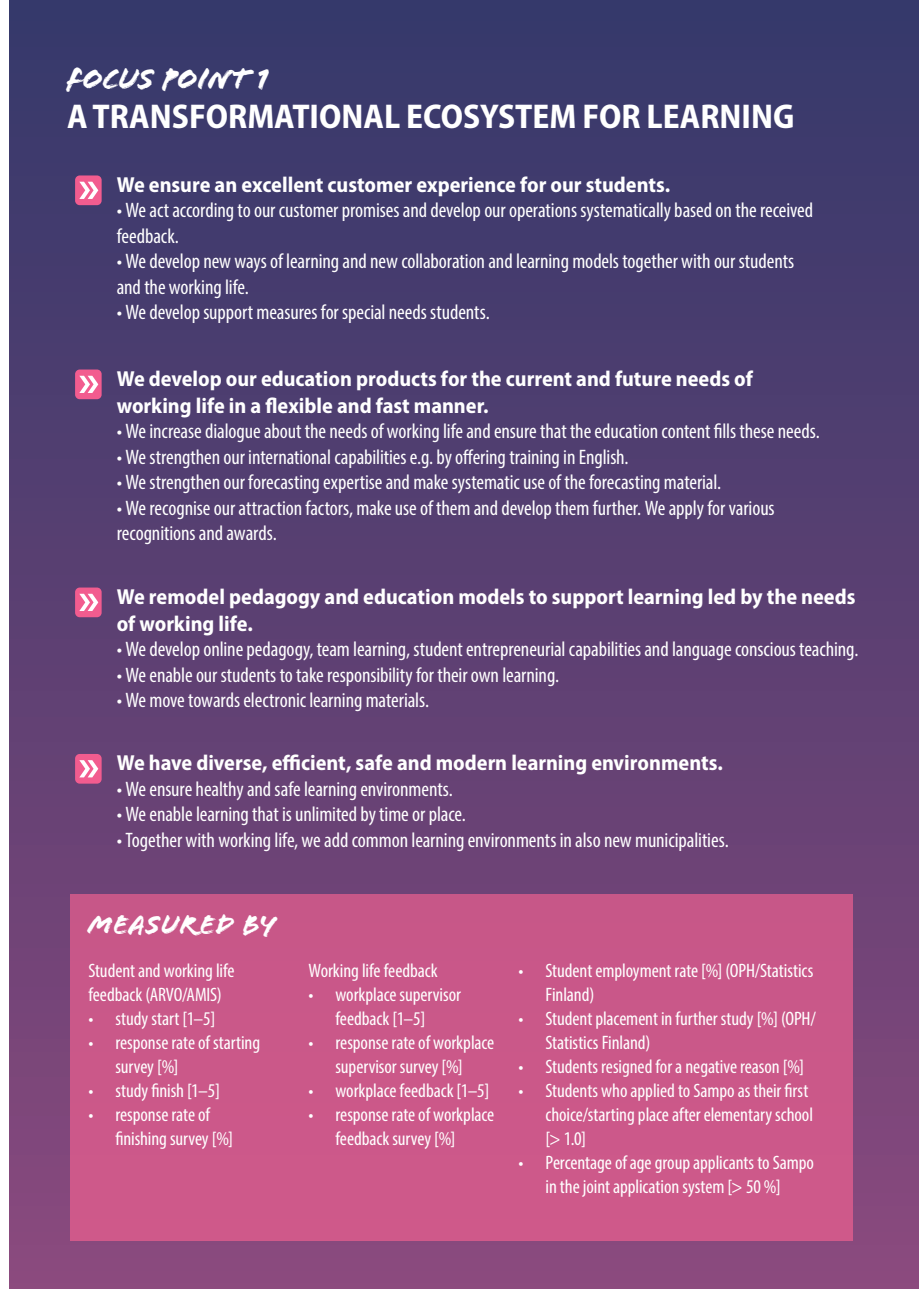
<style>
.page{position:relative;width:919px;height:1289px;background:#fff}
.page>*{position:absolute;margin:0;border:0;box-sizing:border-box;transform-origin:0 0}
.t1{font:700 semi-condensed 34.5px "Myriad Pro";color:#fff}
.t2{font:31.5px "Flood Std";letter-spacing:-.02em;color:#fff}
.t3{font:28.5px "Flood Std";letter-spacing:.01em;color:#fff}
.t4{font:700 semi-condensed 21.75px/27px "Myriad Pro";color:#fff}
.t5{font:condensed 21px/25.5px "Myriad Pro";letter-spacing:-.005em;color:#fff}
.t6{font:condensed 19.5px/24px "Myriad Pro";letter-spacing:-.005em;color:#fff}
</style>
<div class="page">
<div style="left:10px;top:0;width:908px;height:1288px;background:linear-gradient(to bottom,#32386a,#8b497d)"></div>
<div style="left:70px;top:894px;width:782px;height:346px;background:#cb5889"></div>
<div style="left:75px;top:175px;width:27px;height:30px;background:#f25c8f;border-radius:5px"></div>
<svg style="left:79px;top:182px;width:19px;height:17px"></svg>
<div style="left:75px;top:369px;width:27px;height:30px;background:#f25c8f;border-radius:5px"></div>
<svg style="left:79px;top:376px;width:19px;height:17px"></svg>
<div style="left:75px;top:587px;width:27px;height:30px;background:#f25c8f;border-radius:5px"></div>
<svg style="left:79px;top:593px;width:19px;height:18px"></svg>
<div style="left:75px;top:754px;width:27px;height:29px;background:#f25c8f;border-radius:5px"></div>
<svg style="left:79px;top:760px;width:19px;height:17px"></svg>
<p class="t2" style="left:67px;top:60px;width:204px">FOCUS POINT 1</p>
<p class="t1" style="left:67px;top:94px;width:728px">A TRANSFORMATIONAL ECOSYSTEM FOR LEARNING</p>
<p class="t4" style="left:117px;top:170px;width:555px">We ensure an excellent customer experience for our students.</p>
<p class="t5" style="left:117px;top:197px;width:698px">• We act according to our customer promises and develop our operations systematically based on the received feedback.</p>
<p class="t5" style="left:117px;top:248px;width:679px">• We develop new ways of learning and new collaboration and learning models together with our students and the working life.</p>
<p class="t5" style="left:117px;top:299px;width:374px">• We develop support measures for special needs students.</p>
<p class="t4" style="left:117px;top:364px;width:637px">We develop our education products for the current and future needs of working life in a flexible and fast manner.</p>
<p class="t5" style="left:117px;top:418px;width:704px">• We increase dialogue about the needs of working life and ensure that the education content fills these needs.</p>
<p class="t5" style="left:117px;top:444px;width:513px">• We strengthen our international capabilities e.g. by offering training in English.</p>
<p class="t5" style="left:117px;top:469px;width:606px">• We strengthen our forecasting expertise and make systematic use of the forecasting material.</p>
<p class="t5" style="left:117px;top:495px;width:659px">• We recognise our attraction factors, make use of them and develop them further. We apply for various recognitions and awards.</p>
<p class="t4" style="left:117px;top:582px;width:740px">We remodel pedagogy and education models to support learning led by the needs of working life.</p>
<p class="t5" style="left:117px;top:636px;width:743px">• We develop online pedagogy, team learning, student entrepreneurial capabilities and language conscious teaching.</p>
<p class="t5" style="left:117px;top:662px;width:444px">• We enable our students to take responsibility for their own learning.</p>
<p class="t5" style="left:117px;top:687px;width:314px">• We move towards electronic learning materials.</p>
<p class="t4" style="left:117px;top:748px;width:607px">We have diverse, efficient, safe and modern learning environments.</p>
<p class="t5" style="left:117px;top:775px;width:338px">• We ensure healthy and safe learning environments.</p>
<p class="t5" style="left:117px;top:801px;width:350px">• We enable learning that is unlimited by time or place.</p>
<p class="t5" style="left:117px;top:826px;width:613px">• Together with working life, we add common learning environments in also new municipalities.</p>
<p class="t3" style="left:88px;top:908px;width:189px">MEASURED BY</p>
<p class="t6" style="left:88px;top:958px;width:148px">Student and working life feedback (ARVO/AMIS)</p>
<p class="t6" style="left:88px;top:1006px;width:128px">• study start [1–5]</p>
<p class="t6" style="left:115px;top:1030px;width:146px;text-indent:-27px">• response rate of starting survey [%]</p>
<p class="t6" style="left:88px;top:1078px;width:133px">• study finish [1–5]</p>
<p class="t6" style="left:115px;top:1102px;width:119px;text-indent:-27px">• response rate of finishing survey [%]</p>
<p class="t6" style="left:308px;top:958px;width:131px">Working life feedback</p>
<p class="t6" style="left:308px;top:982px;width:154px;text-align:center">• workplace supervisor feedback [1–5]</p>
<p class="t6" style="left:308px;top:1030px;width:187px;text-align:center">• response rate of workplace supervisor survey [%]</p>
<p class="t6" style="left:308px;top:1078px;width:182px">• workplace feedback [1–5]</p>
<p class="t6" style="left:335px;top:1102px;width:160px;text-indent:-27px">• response rate of workplace feedback survey [%]</p>
<p class="t6" style="left:545px;top:958px;width:269px;text-indent:-27px">• Student employment rate [%] (OPH/Statistics<br>Finland)</p>
<p class="t6" style="left:545px;top:1006px;width:272px;text-indent:-27px">• Student placement in further study [%] (OPH/<br>Statistics Finland)</p>
<p class="t6" style="left:518px;top:1054px;width:287px">• Students resigned for a negative reason [%]</p>
<p class="t6" style="left:545px;top:1078px;width:269px;text-indent:-27px">• Students who applied to Sampo as their first choice/starting place after elementary school [&gt; 1.0]</p>
<p class="t6" style="left:518px;top:1150px;width:297px;text-align:center">• Percentage of age group applicants to Sampo in the joint application system [&gt; 50 %]</p>
</div>
